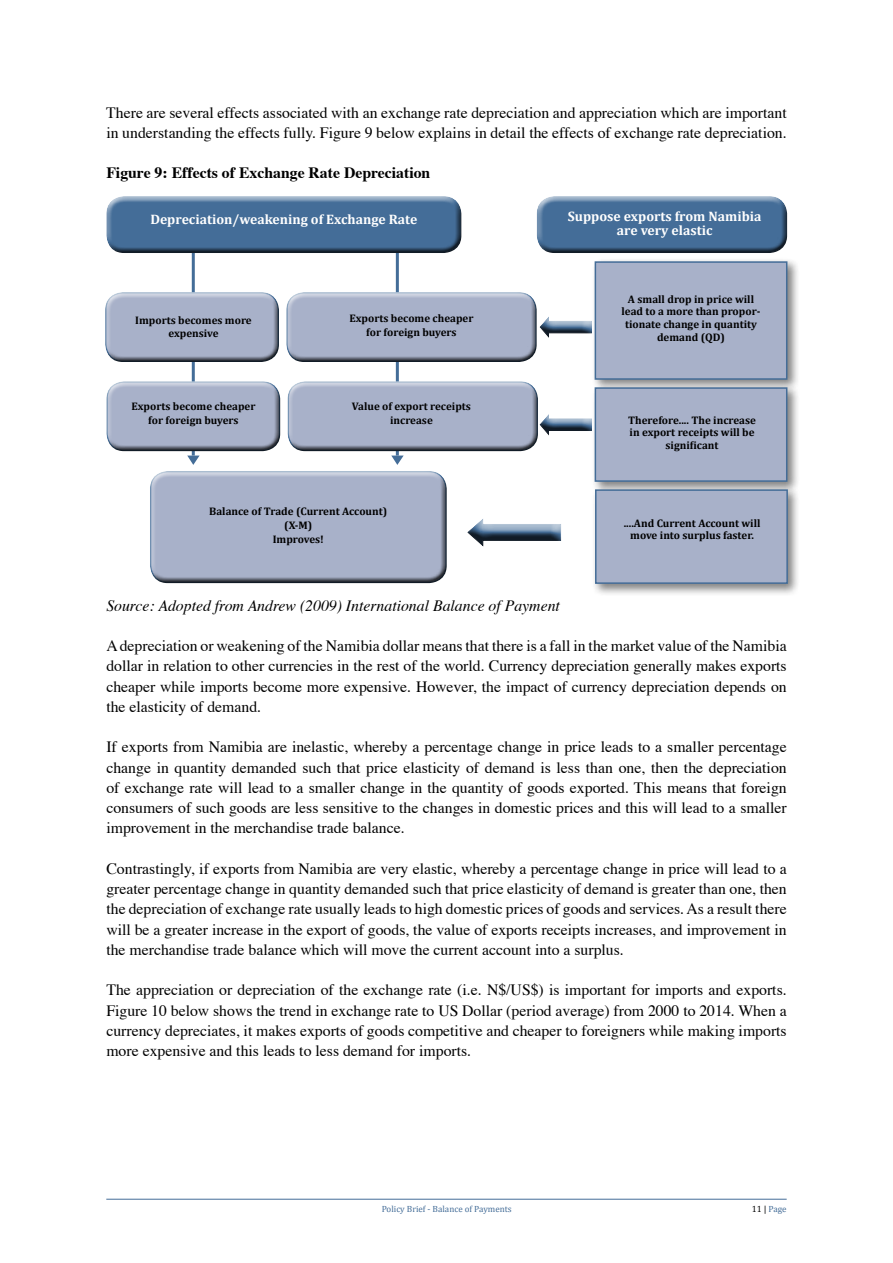
<style>
.page{position:relative;width:893px;height:1263px;background:#fff}
.page>*{position:absolute;margin:0;border:0;box-sizing:border-box;transform-origin:0 0}
.t1{font:15.75px/20.2px "Times";color:#000;text-align:justify}
.t2{font:italic 15.75px "Times";color:#000}
.t3{font:700 15.75px "Times";color:#000}
.t4{font:700 13.8px/13.8px "Cambria";color:#fff;text-align:center}
.t5{font:700 10.95px/13.8px "Cambria";color:#000;text-align:center}
.t6{font:9px "Cambria";color:#446d98}
.s1{color:#000}
</style>
<div class="page">
<hr style="left:106px;top:1199px;width:681px;height:1px;background:#446d98">
<div style="left:466px;top:517px;width:96px;height:20px;background:#fff;opacity:.75"></div>
<div style="left:466px;top:525px;width:96px;height:22px;background:#000;opacity:.75"></div>
<div style="left:538px;top:417px;width:54px;height:19px;background:#000;opacity:.75"></div>
<div style="left:538px;top:319px;width:54px;height:19px;background:#000;opacity:.75"></div>
<hr style="left:192px;top:249px;width:3px;height:206px;background:#446d98">
<svg style="left:187px;top:455px;width:13px;height:10px"></svg>
<hr style="left:396px;top:249px;width:3px;height:206px;background:#446d98">
<svg style="left:391px;top:455px;width:13px;height:10px"></svg>
<div style="left:106px;top:194px;width:357px;height:53px;background:#fff;opacity:.75"></div>
<div style="left:106px;top:201px;width:357px;height:53px;background:#000;opacity:.75"></div>
<div style="left:105px;top:290px;width:176px;height:66px;background:#fff;opacity:.75"></div>
<div style="left:105px;top:297px;width:176px;height:65px;background:#000;opacity:.75"></div>
<div style="left:286px;top:290px;width:253px;height:66px;background:#fff;opacity:.75"></div>
<div style="left:286px;top:297px;width:253px;height:65px;background:#000;opacity:.75"></div>
<div style="left:149px;top:469px;width:300px;height:107px;background:#fff;opacity:.75"></div>
<div style="left:149px;top:475px;width:300px;height:109px;background:#000;opacity:.75"></div>
<div style="left:536px;top:194px;width:254px;height:53px;background:#fff;opacity:.75"></div>
<div style="left:536px;top:201px;width:254px;height:53px;background:#000;opacity:.75"></div>
<div style="left:591px;top:258px;width:209px;height:135px;background:#000;opacity:.5"></div>
<div style="left:595px;top:261px;width:192px;height:119px;background:#a8b1c9;border:2px solid #446d98"></div>
<div style="left:591px;top:384px;width:209px;height:110px;background:#000;opacity:.5"></div>
<div style="left:595px;top:387px;width:192px;height:95px;background:#a8b1c9;border:2px solid #446d98"></div>
<div style="left:591px;top:486px;width:209px;height:110px;background:#000;opacity:.5"></div>
<div style="left:595px;top:489px;width:193px;height:95px;background:#a8b1c9;border:2px solid #446d98"></div>
<div style="left:106px;top:379px;width:177px;height:66px;background:#fff;opacity:.75"></div>
<div style="left:106px;top:386px;width:177px;height:65px;background:#000;opacity:.75"></div>
<div style="left:287px;top:379px;width:253px;height:66px;background:#fff;opacity:.75"></div>
<div style="left:287px;top:386px;width:253px;height:65px;background:#000;opacity:.75"></div>
<p class="t1" style="left:106px;top:104px;width:682px">There are several effects associated with an exchange rate depreciation and appreciation which are important in understanding the effects fully. Figure 9 below explains in detail the effects of exchange rate depreciation.</p>
<p class="t3" style="left:106px;top:162px;width:325px">Figure 9: Effects of Exchange Rate Depreciation</p>
<p class="t4" style="left:150px;top:212px;width:269px">Depreciation/weakening of Exchange Rate</p>
<p class="t4" style="left:568px;top:209px;width:195px">Suppose exports from Namibia are very elastic</p>
<p class="t5" style="left:135px;top:313px;width:118px">Imports becomes more expensive</p>
<p class="t5" style="left:349px;top:311px;width:126px">Exports become cheaper for foreign buyers</p>
<p class="t5" style="left:131px;top:399px;width:126px">Exports become cheaper for foreign buyers</p>
<p class="t5" style="left:352px;top:399px;width:121px">Value of export receipts increase</p>
<p class="t5" style="left:209px;top:504px;width:180px">Balance of Trade (Current Account) (X-M)<br>Improves!</p>
<p class="t5" style="left:621px;top:292px;width:140px;line-height:12.6px">A small drop in price will lead to a more than propor&shy;tionate change in quantity demand (QD)</p>
<p class="t5" style="left:628px;top:413px;width:129px;line-height:12.6px">Therefore.... The increase in export receipts will be significant</p>
<p class="t5" style="left:624px;top:516px;width:138px;line-height:12.6px">....And Current Account will move into surplus faster.</p>
<p class="t2" style="left:106px;top:595px;width:455px">Source: Adopted from Andrew (2009) International Balance of Payment</p>
<p class="t1" style="left:106px;top:636px;width:682px">Adepreciation or weakening of the Namibia dollar means that there is a fall in the market value of the Namibia dollar in relation to other currencies in the rest of the world. Currency depreciation generally makes exports cheaper while imports become more expensive. However, the impact of currency depreciation depends on the elasticity of demand.</p>
<p class="t1" style="left:106px;top:738px;width:682px">If exports from Namibia are inelastic, whereby a percentage change in price leads to a smaller percentage change in quantity demanded such that price elasticity of demand is less than one, then the depreciation of exchange rate will lead to a smaller change in the quantity of goods exported. This means that foreign consumers of such goods are less sensitive to the changes in domestic prices and this will lead to a smaller improvement in the merchandise trade balance.</p>
<p class="t1" style="left:106px;top:859px;width:682px">Contrastingly, if exports from Namibia are very elastic, whereby a percentage change in price will lead to a greater percentage change in quantity demanded such that price elasticity of demand is greater than one, then the depreciation of exchange rate usually leads to high domestic prices of goods and services.As a result there will be a greater increase in the export of goods, the value of exports receipts increases, and improvement in the merchandise trade balance which will move the current account into a surplus.</p>
<p class="t1" style="left:106px;top:981px;width:682px">The appreciation or depreciation of the exchange rate (i.e. N$/US$) is important for imports and exports.<br>Figure 10 below shows the trend in exchange rate to US Dollar (period average) from 2000 to 2014. When a currency depreciates, it makes exports of goods competitive and cheaper to foreigners while making imports more expensive and this leads to less demand for imports.</p>
<p class="t6" style="left:382px;top:1203px;width:132px">Policy Brief - Balance of Payments</p>
<p class="t6" style="left:752px;top:1203px;width:36px"><span class="s1">11 |</span> Page</p>
</div>
